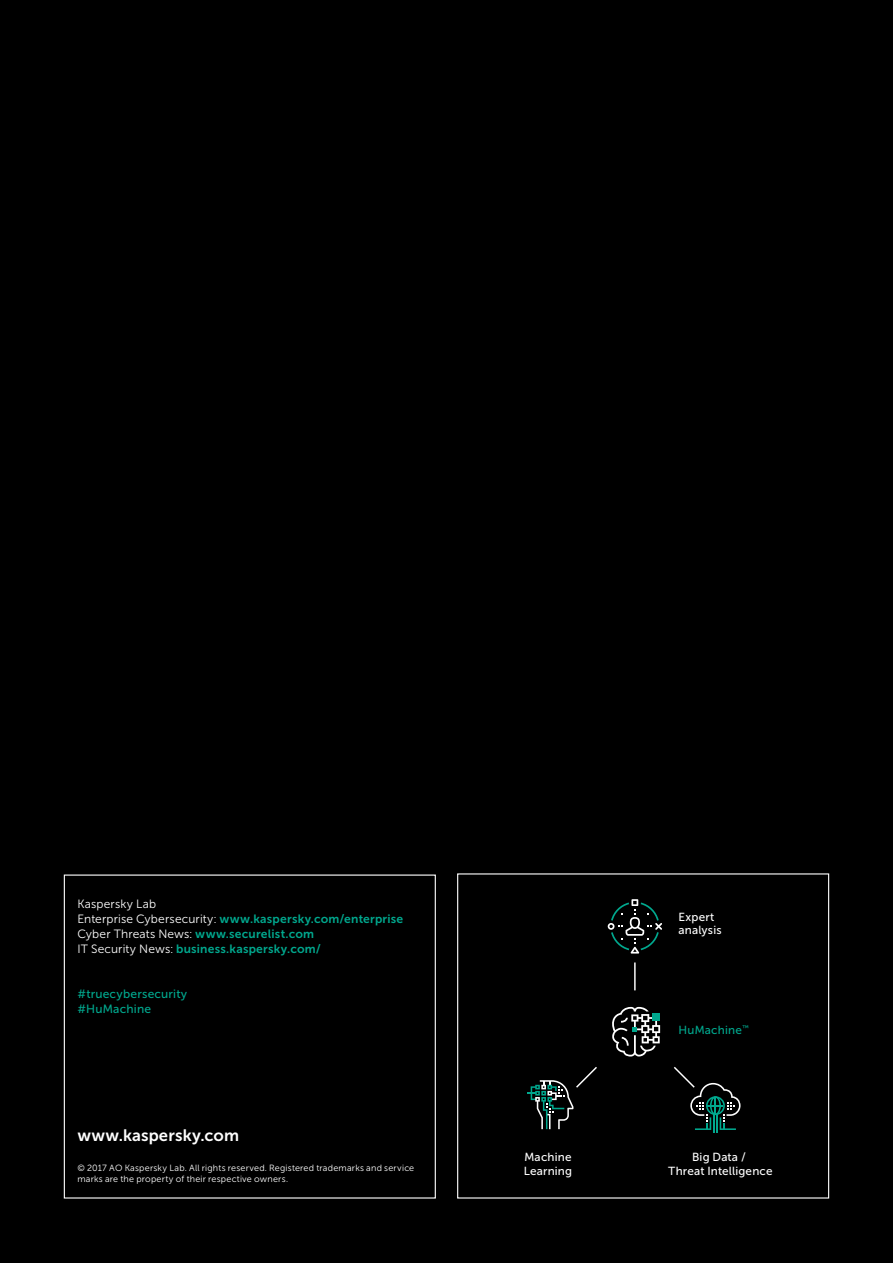
<style>
.page{position:relative;width:893px;height:1263px;background:#000}
.page>*{position:absolute;margin:0;border:0;box-sizing:border-box;transform-origin:0 0}
.t1{font:16.5px "Museo Sans Cyrl 700";letter-spacing:.005em;color:#fff}
.t2{font:12px/15px "Museo Sans Cyrl 700";letter-spacing:.02em;color:#00a88e}
.t3{font:12px/15px "Museo Sans Cyrl 500";letter-spacing:.02em;color:#00a88e}
.t4{font:12px "Museo Sans Cyrl 300";letter-spacing:.015em;color:#fff}
.t5{font:11.7px/13.2px "Museo Sans Cyrl 500";letter-spacing:.015em;color:#fff}
.t6{font:11.7px "Museo Sans Cyrl 500";letter-spacing:.02em;color:#00a88e}
.t7{font:9px/10.5px "Museo Sans Cyrl 300";letter-spacing:.025em;color:#fff}
.s1{font-family:"Museo Sans Cyrl 300";color:#fff}
</style>
<div class="page">
<div style="left:457px;top:873px;width:372px;height:325px;border:1px solid #fff"></div>
<div style="left:64px;top:874px;width:372px;height:324px;border:1px solid #fff"></div>
<svg style="left:612px;top:1007px;width:48px;height:49px"></svg>
<svg style="left:608px;top:899px;width:54px;height:54px"></svg>
<svg style="left:528px;top:1067px;width:69px;height:62px"></svg>
<hr style="left:634px;top:962px;width:2px;height:28px;background:#fff">
<svg style="left:674px;top:1066px;width:66px;height:67px"></svg>
<p class="t4" style="left:77px;top:897px;width:80px">Kaspersky Lab</p>
<p class="t2" style="left:77px;top:911px;width:327px"><span class="s1">Enterprise Cybersecurity:</span> www.kaspersky.com/enterprise<br><span class="s1">Cyber Threats News:</span> www.securelist.com<br><span class="s1">IT Security News:</span> business.kaspersky.com/</p>
<p class="t3" style="left:77px;top:987px;width:111px">#truecybersecurity #HuMachine</p>
<h1 class="t1" style="left:77px;top:1126px;width:163px">www.kaspersky.com</h1>
<p class="t7" style="left:77px;top:1163px;width:338px">© 2017 AO Kaspersky Lab. All rights reserved. Registered trademarks and service marks are the property of their respective owners.</p>
<p class="t5" style="left:524px;top:1151px;width:50px">Machine<br>Learning</p>
<p class="t5" style="left:678px;top:910px;width:45px">Expert analysis</p>
<p class="t6" style="left:678px;top:1023px;width:72px">HuMachine<sup>™</sup></p>
<p class="t5" style="left:668px;top:1151px;width:106px;text-align:center">Big Data /<br>Threat Intelligence</p>
</div>
